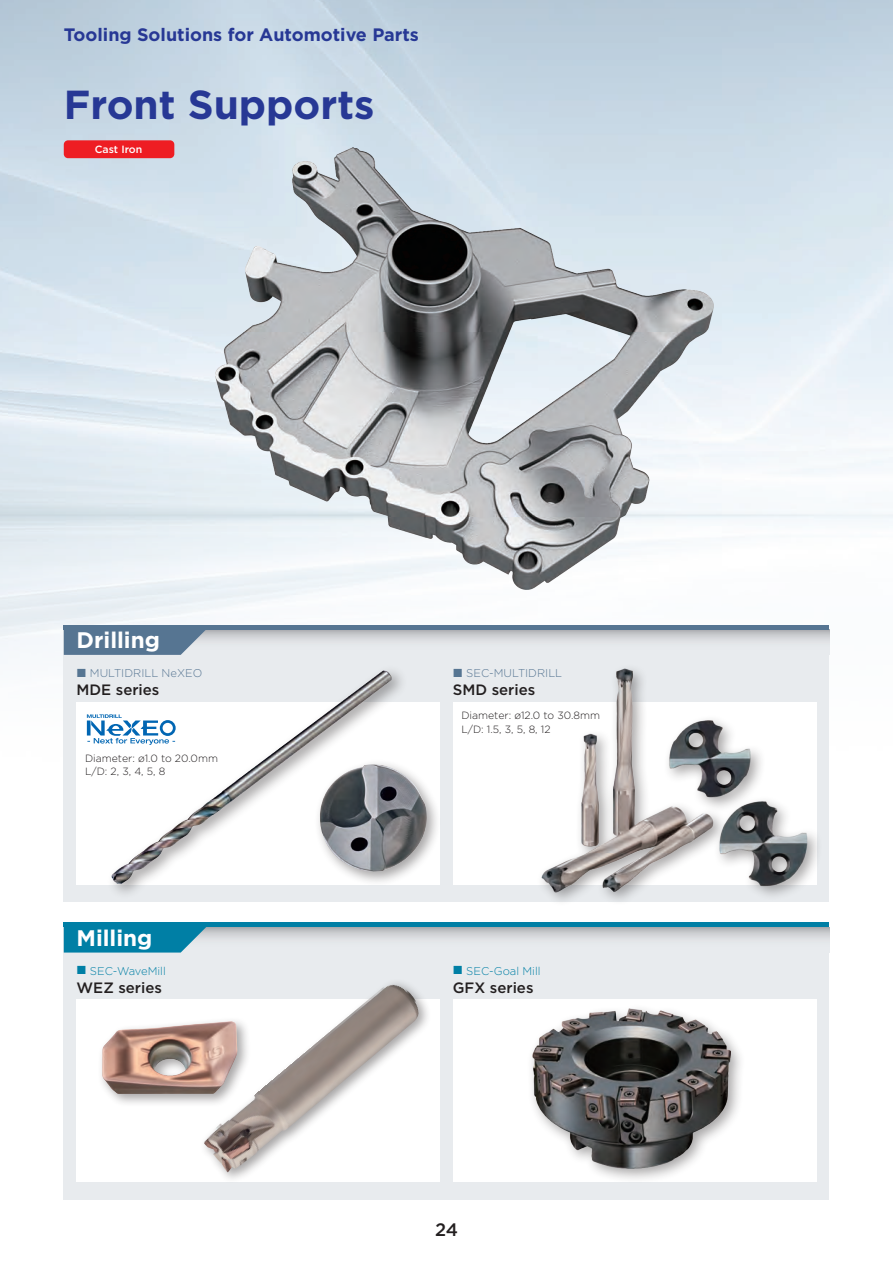
<style>
.page{position:relative;width:893px;height:1263px;background:#fff}
.page>*{position:absolute;margin:0;border:0;box-sizing:border-box;transform-origin:0 0}
.t1{font:700 40.5px "Gotham";color:#273895}
.t2{font:700 22.5px "Gotham";color:#fff}
.t3{font:700 18px "Gotham";color:#273895}
.t4{font:500 18px "Gotham";color:#231f20}
.t5{font:500 15px "Gotham";color:#231f20}
.t6{font:300 11.25px "Gotham";color:#567592}
.t7{font:300 11.25px "Gotham";color:#007fa5}
.t8{font:300 10.5px/13.5px "Gotham";color:#231f20}
.t9{font:500 10.5px "Gotham";color:#fff}
</style>
<div class="page">
<img style="left:0;top:0;width:893px;height:829px">
<img style="left:216px;top:148px;width:497px;height:441px">
<div style="left:64px;top:625px;width:765px;height:276px;background:#e8ebee"></div>
<div style="left:64px;top:923px;width:765px;height:276px;background:#e8ebee"></div>
<div style="left:77px;top:702px;width:363px;height:182px;background:#fff"></div>
<div style="left:453px;top:702px;width:363px;height:182px;background:#fff"></div>
<div style="left:77px;top:999px;width:363px;height:183px;background:#fff"></div>
<div style="left:453px;top:999px;width:363px;height:183px;background:#fff"></div>
<div style="left:536px;top:663px;width:287px;height:244px;background:#231f20;opacity:.4"></div>
<img style="left:541px;top:669px;width:267px;height:223px">
<div style="left:106px;top:664px;width:302px;height:236px;background:#231f20;opacity:.4"></div>
<img style="left:111px;top:670px;width:281px;height:214px">
<div style="left:314px;top:759px;width:127px;height:127px;background:#231f20;opacity:.4"></div>
<img style="left:320px;top:764px;width:107px;height:107px">
<div style="left:527px;top:1003px;width:219px;height:181px;background:#231f20;opacity:.4"></div>
<img style="left:532px;top:1009px;width:198px;height:159px">
<div style="left:97px;top:1016px;width:154px;height:91px;background:#231f20;opacity:.4"></div>
<img style="left:102px;top:1021px;width:97px;height:73px">
<div style="left:199px;top:978px;width:233px;height:207px;background:#231f20;opacity:.4"></div>
<img style="left:203px;top:983px;width:216px;height:190px">
<div style="left:170px;top:629px;width:659px;height:26px;background:linear-gradient(to bottom,#bebfc2,#f2f5f8)"></div>
<div style="left:64px;top:625px;width:765px;height:5px;background:#567592"></div>
<svg style="left:64px;top:630px;width:146px;height:25px;background:#66829b"></svg>
<div style="left:64px;top:140px;width:110px;height:18px;background:#ee1d23;border-radius:4px"></div>
<svg style="left:87px;top:714px;width:89px;height:31px"></svg>
<hr style="left:64px;top:923px;width:765px;height:4px;background:#007fa5">
<svg style="left:210px;top:927px;width:619px;height:12px"></svg>
<svg style="left:64px;top:927px;width:146px;height:25px;background:#1889ac"></svg>
<h3 class="t3" style="left:64px;top:23px;width:357px">Tooling Solutions for Automotive Parts</h3>
<h1 class="t1" style="left:64px;top:78px;width:312px">Front Supports</h1>
<p class="t9" style="left:95px;top:142px;width:49px">Cast Iron</p>
<h2 class="t2" style="left:77px;top:625px;width:85px">Drilling</h2>
<h3 class="t5" style="left:77px;top:680px;width:84px">MDE series</h3>
<h3 class="t5" style="left:453px;top:680px;width:84px">SMD series</h3>
<p class="t6" style="left:90px;top:666px;width:114px">MULTIDRILL NeXEO</p>
<p class="t6" style="left:466px;top:666px;width:97px">SEC-MULTIDRILL</p>
<p class="t8" style="left:461px;top:708px;width:140px">Diameter: ø12.0 to 30.8mm<br>L/D: 1.5, 3, 5, 8, 12</p>
<p class="t8" style="left:85px;top:751px;width:134px">Diameter: ø1.0 to 20.0mm<br>L/D: 2, 3, 4, 5, 8</p>
<h2 class="t2" style="left:77px;top:923px;width:77px">Milling</h2>
<p class="t7" style="left:90px;top:964px;width:77px">SEC-WaveMill</p>
<p class="t7" style="left:466px;top:964px;width:76px">SEC-Goal Mill</p>
<h3 class="t5" style="left:77px;top:978px;width:87px">WEZ series</h3>
<h3 class="t5" style="left:453px;top:978px;width:82px">GFX series</h3>
<h3 class="t4" style="left:435px;top:1217px;width:24px">24</h3>
</div>
